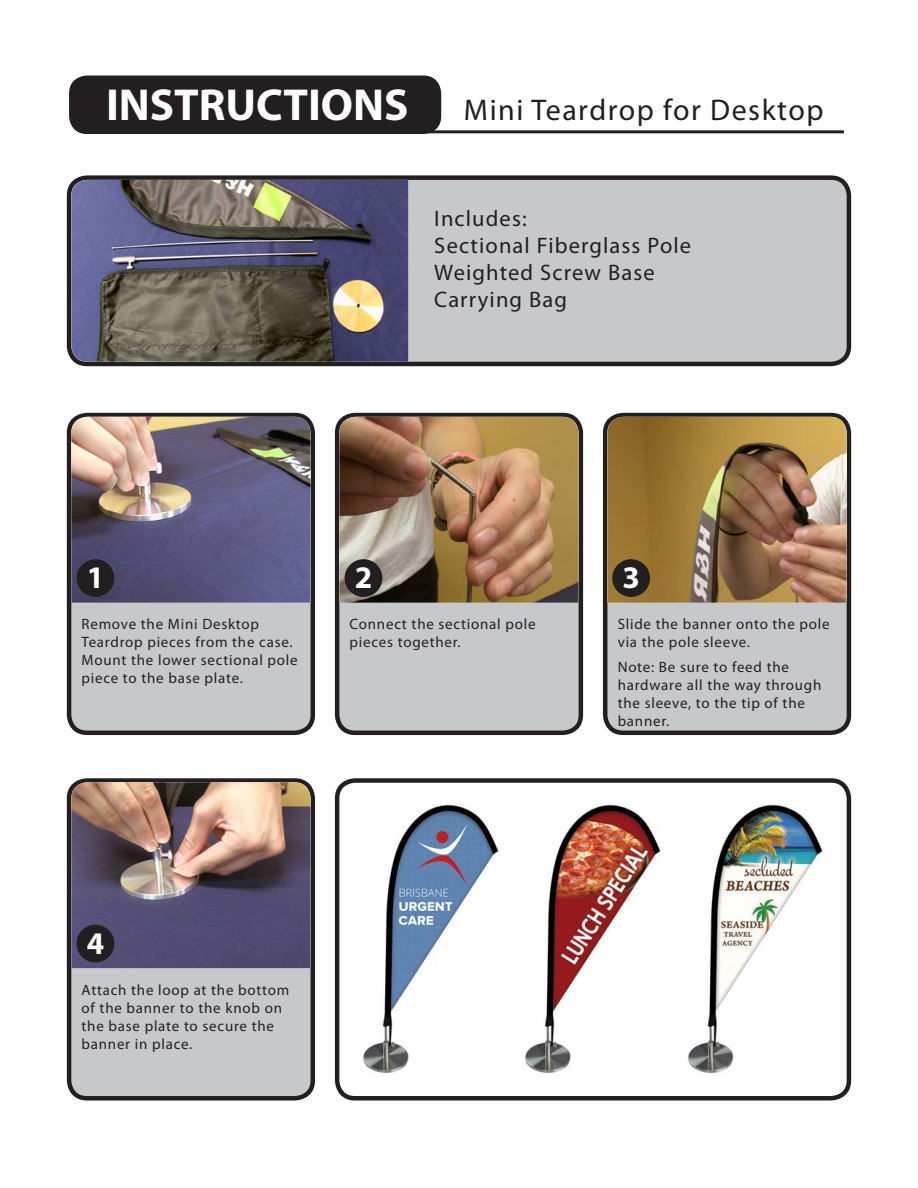
<style>
.page{position:relative;width:918px;height:1188px;background:#fff}
.page>*{position:absolute;margin:0;border:0;box-sizing:border-box;transform-origin:0 0}
.t1{font:700 45px "Myriad Pro";color:#fff}
.t2{font:700 31.5px "Myriad Pro";color:#fff}
.t3{font:30px "Myriad Pro";letter-spacing:.05em;color:#231f20}
.t4{font:22.5px "Myriad Pro";letter-spacing:.05em;color:#231f20}
.t5{font:15px/18px "Myriad Pro";letter-spacing:.05em;color:#231f20}
</style>
<div class="page">
<div style="left:69px;top:76px;width:372px;height:58px;background:#231f20;border-radius:18px"></div>
<hr style="left:417px;top:130px;width:427px;height:3px;background:#231f20">
<div style="left:69px;top:415px;width:244px;height:318px;background:#c7c8ca;border-radius:18px"></div>
<div style="left:67px;top:413px;width:248px;height:322px;border:4px solid #231f20;border-radius:18px"></div>
<img style="left:71px;top:417px;width:240px;height:186px">
<div style="left:77px;top:559px;width:37px;height:38px;background:#231f20;border-radius:50%"></div>
<div style="left:337px;top:415px;width:244px;height:318px;background:#c7c8ca;border-radius:18px"></div>
<div style="left:335px;top:413px;width:248px;height:322px;border:4px solid #231f20;border-radius:18px"></div>
<div style="left:605px;top:415px;width:244px;height:318px;background:#c7c8ca;border-radius:18px"></div>
<div style="left:603px;top:413px;width:248px;height:322px;border:4px solid #231f20;border-radius:18px"></div>
<img style="left:339px;top:417px;width:240px;height:186px">
<img style="left:607px;top:417px;width:240px;height:186px">
<div style="left:345px;top:559px;width:37px;height:38px;background:#231f20;border-radius:50%"></div>
<div style="left:612px;top:559px;width:38px;height:38px;background:#231f20;border-radius:50%"></div>
<div style="left:69px;top:781px;width:244px;height:317px;background:#c7c8ca;border-radius:18px"></div>
<div style="left:67px;top:778px;width:248px;height:323px;border:4px solid #231f20;border-radius:18px"></div>
<img style="left:71px;top:782px;width:240px;height:186px">
<div style="left:77px;top:925px;width:37px;height:37px;background:#231f20;border-radius:50%"></div>
<div style="left:335px;top:778px;width:516px;height:323px;border:4px solid #231f20;border-radius:18px"></div>
<div style="left:69px;top:178px;width:780px;height:186px;background:#c7c8ca;border-radius:18px"></div>
<div style="left:67px;top:175px;width:784px;height:191px;border:4px solid #231f20;border-radius:18px"></div>
<img style="left:71px;top:180px;width:337px;height:182px">
<img style="left:525px;top:804px;width:136px;height:270px">
<img style="left:363px;top:804px;width:136px;height:270px">
<img style="left:688px;top:804px;width:135px;height:270px">
<p class="t1" style="left:106px;top:76px;width:304px">INSTRUCTIONS</p>
<p class="t3" style="left:464px;top:91px;width:361px">Mini Teardrop for Desktop</p>
<p class="t4" style="left:434px;top:204px;width:94px">Includes:</p>
<p class="t4" style="left:434px;top:231px;width:258px">Sectional Fiberglass Pole</p>
<p class="t4" style="left:434px;top:258px;width:222px">Weighted Screw Base</p>
<p class="t4" style="left:434px;top:285px;width:134px">Carrying Bag</p>
<p class="t2" style="left:355px;top:557px;width:19px">2</p>
<p class="t2" style="left:622px;top:557px;width:19px">3</p>
<p class="t2" style="left:87px;top:557px;width:19px">1</p>
<p class="t5" style="left:82px;top:615px;width:218px">Remove the Mini Desktop<br>Teardrop pieces from the case.<br>Mount the lower sectional pole piece to the base plate.</p>
<p class="t5" style="left:350px;top:615px;width:187px">Connect the sectional pole pieces together.</p>
<p class="t5" style="left:618px;top:615px;width:213px">Slide the banner onto the pole via the pole sleeve.</p>
<p class="t5" style="left:618px;top:658px;width:205px">Note: Be sure to feed the hardware all the way through the sleeve, to the tip of the banner.</p>
<p class="t2" style="left:87px;top:923px;width:19px">4</p>
<p class="t5" style="left:82px;top:980px;width:209px">Attach the loop at the bottom of the banner to the knob on the base plate to secure the banner in place.</p>
</div>
